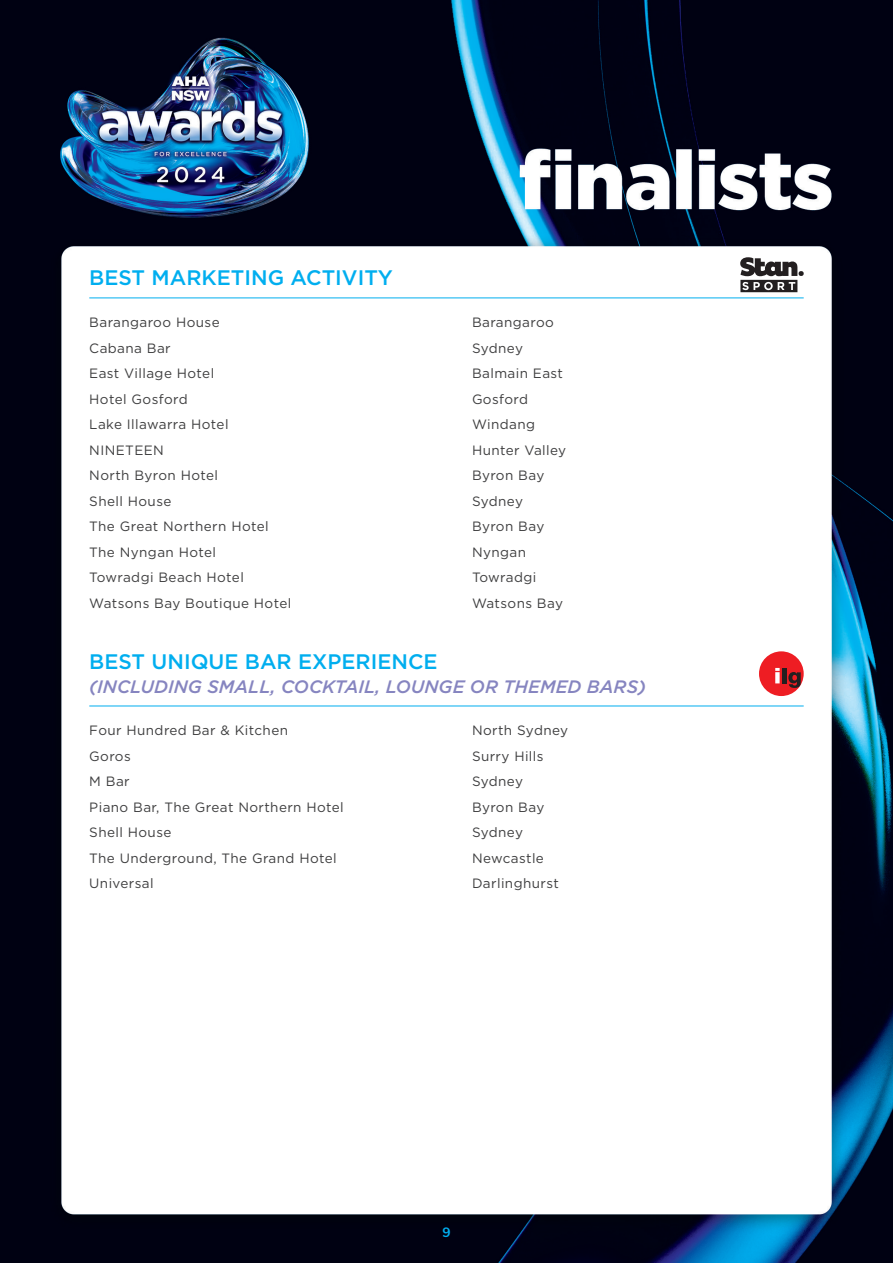
<style>
.page{position:relative;width:893px;height:1263px;background:#fff}
.page>*{position:absolute;margin:0;border:0;box-sizing:border-box;transform-origin:0 0}
.Heading{font:500 21px "Gotham";color:#00aeef}
.Heading-2{font:italic 500 18px "Gotham";color:#8685c0}
.Text_1_tab{font:13.5px "Gotham";letter-spacing:.03em;color:#3e3e3f}
.t1{font:700 13.5px "Muli";color:#00aeef}
</style>
<div class="page">
<img style="left:0;top:0;width:893px;height:1263px">
<hr style="left:89px;top:298px;width:715px;height:1px;background:#00aeef">
<hr style="left:89px;top:706px;width:715px;height:1px;background:#00aeef">
<svg style="left:740px;top:257px;width:64px;height:35px"></svg>
<div style="left:759px;top:651px;width:45px;height:45px;background:#ee1d23;border-radius:50%"></div>
<div style="left:775px;top:672px;width:5px;height:11px;background:#fff"></div>
<svg style="left:775px;top:668px;width:5px;height:3px"></svg>
<svg style="left:788px;top:672px;width:13px;height:16px"></svg>
<div style="left:782px;top:668px;width:5px;height:15px;background:#231f20"></div>
<p class="Heading" style="left:89px;top:264px;width:305px">BEST MARKETING ACTIVITY</p>
<p class="Text_1_tab" style="left:89px;top:314px;width:132px">Barangaroo House</p>
<p class="Text_1_tab" style="left:472px;top:314px;width:83px">Barangaroo</p>
<p class="Text_1_tab" style="left:89px;top:339px;width:83px">Cabana Bar</p>
<p class="Text_1_tab" style="left:472px;top:339px;width:53px">Sydney</p>
<p class="Text_1_tab" style="left:89px;top:365px;width:126px">East Village Hotel</p>
<p class="Text_1_tab" style="left:472px;top:365px;width:93px">Balmain East</p>
<p class="Text_1_tab" style="left:89px;top:390px;width:100px">Hotel Gosford</p>
<p class="Text_1_tab" style="left:472px;top:390px;width:58px">Gosford</p>
<p class="Text_1_tab" style="left:89px;top:416px;width:141px">Lake Illawarra Hotel</p>
<p class="Text_1_tab" style="left:472px;top:416px;width:65px">Windang</p>
<p class="Text_1_tab" style="left:89px;top:441px;width:76px">NINETEEN</p>
<p class="Text_1_tab" style="left:472px;top:441px;width:96px">Hunter Valley</p>
<p class="Text_1_tab" style="left:89px;top:467px;width:130px">North Byron Hotel</p>
<p class="Text_1_tab" style="left:472px;top:467px;width:74px">Byron Bay</p>
<p class="Text_1_tab" style="left:89px;top:492px;width:84px">Shell House</p>
<p class="Text_1_tab" style="left:472px;top:492px;width:53px">Sydney</p>
<p class="Text_1_tab" style="left:89px;top:518px;width:181px">The Great Northern Hotel</p>
<p class="Text_1_tab" style="left:472px;top:518px;width:74px">Byron Bay</p>
<p class="Text_1_tab" style="left:89px;top:543px;width:128px">The Nyngan Hotel</p>
<p class="Text_1_tab" style="left:472px;top:543px;width:56px">Nyngan</p>
<p class="Text_1_tab" style="left:89px;top:569px;width:156px">Towradgi Beach Hotel</p>
<p class="Text_1_tab" style="left:472px;top:569px;width:66px">Towradgi</p>
<p class="Text_1_tab" style="left:89px;top:594px;width:204px">Watsons Bay Boutique Hotel</p>
<p class="Text_1_tab" style="left:472px;top:594px;width:93px">Watsons Bay</p>
<p class="Heading" style="left:89px;top:648px;width:350px">BEST UNIQUE BAR EXPERIENCE</p>
<p class="Heading-2" style="left:89px;top:675px;width:558px">(INCLUDING SMALL, COCKTAIL, LOUNGE OR THEMED BARS)</p>
<p class="Text_1_tab" style="left:89px;top:722px;width:200px">Four Hundred Bar &amp; Kitchen</p>
<p class="Text_1_tab" style="left:472px;top:722px;width:98px">North Sydney</p>
<p class="Text_1_tab" style="left:89px;top:747px;width:43px">Goros</p>
<p class="Text_1_tab" style="left:472px;top:747px;width:73px">Surry Hills</p>
<p class="Text_1_tab" style="left:89px;top:773px;width:42px">M Bar</p>
<p class="Text_1_tab" style="left:472px;top:773px;width:53px">Sydney</p>
<p class="Text_1_tab" style="left:89px;top:798px;width:256px">Piano Bar, The Great Northern Hotel</p>
<p class="Text_1_tab" style="left:472px;top:798px;width:74px">Byron Bay</p>
<p class="Text_1_tab" style="left:89px;top:824px;width:84px">Shell House</p>
<p class="Text_1_tab" style="left:472px;top:824px;width:53px">Sydney</p>
<p class="Text_1_tab" style="left:89px;top:849px;width:249px">The Underground, The Grand Hotel</p>
<p class="Text_1_tab" style="left:472px;top:849px;width:73px">Newcastle</p>
<p class="Text_1_tab" style="left:89px;top:875px;width:66px">Universal</p>
<p class="Text_1_tab" style="left:472px;top:875px;width:88px">Darlinghurst</p>
<p class="t1" style="left:442px;top:1222px;width:10px">9</p>
</div>
